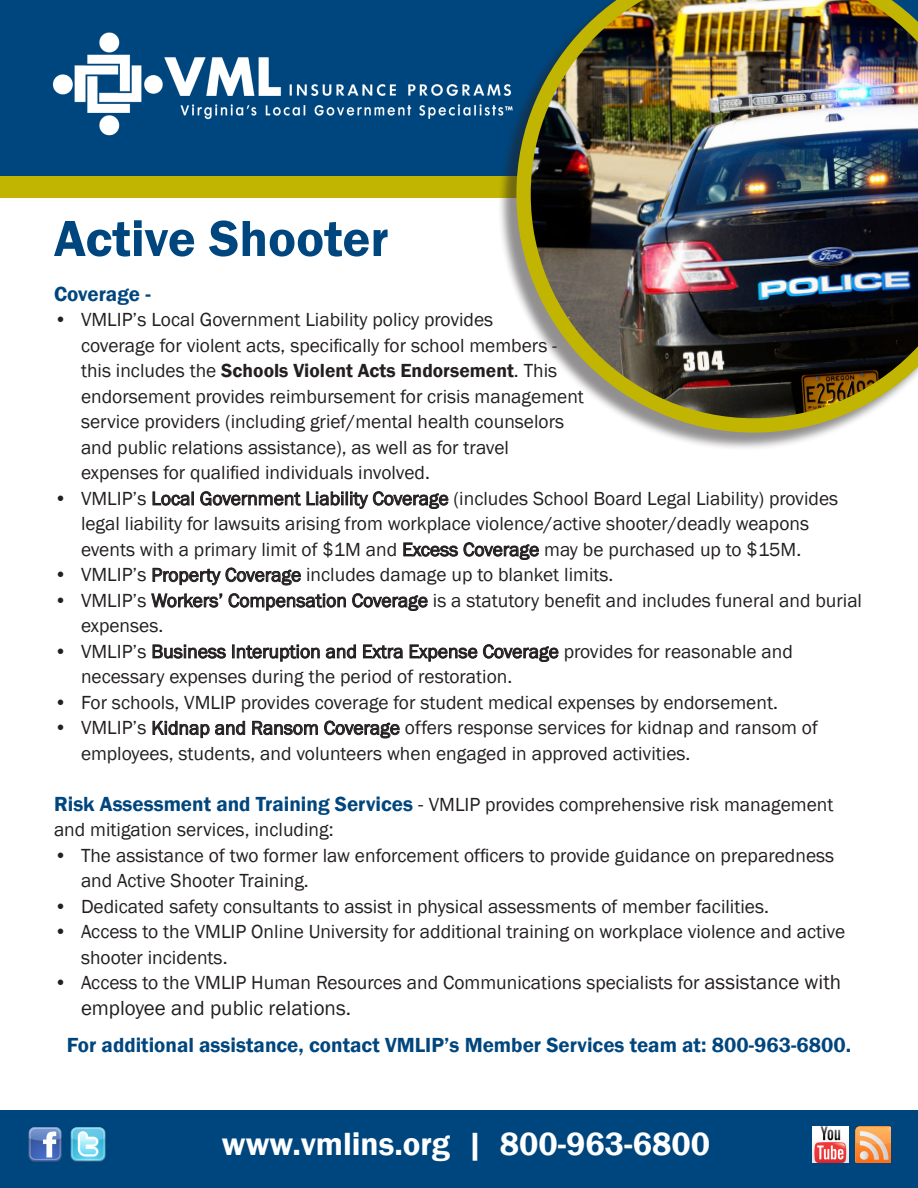
<style>
.page{position:relative;width:918px;height:1188px;background:#fff}
.page>*{position:absolute;margin:0;border:0;box-sizing:border-box;transform-origin:0 0}
.t1{font:600 52.5px "Franklin Gothic";color:#00467e}
.t2{font:600 33px "Franklin Gothic";color:#fff}
.t3{font:600 21px "Franklin Gothic";color:#00467e}
.t4{font:21px "Franklin Gothic";color:#231f20}
.t5{font:19.5px/25.5px "Franklin Gothic";color:#231f20}
.s1{font-weight:600}
.s2{font-weight:600;font-size:21px;color:#00467e}
.s3{font-size:21px}
</style>
<div class="page">
<div style="left:0;top:0;width:918px;height:187px;background:#00467e"></div>
<div style="left:0;top:176px;width:918px;height:21px;background:#c2b501"></div>
<div style="left:0;top:1110px;width:918px;height:78px;background:#00467e"></div>
<img style="left:28px;top:1127px;width:34px;height:35px">
<img style="left:70px;top:1127px;width:35px;height:35px">
<img style="left:813px;top:1127px;width:35px;height:35px">
<img style="left:856px;top:1127px;width:35px;height:35px">
<img style="left:52px;top:32px;width:446px;height:104px">
<svg style="left:152px;top:491px;width:42px;height:15px"></svg>
<svg style="left:200px;top:491px;width:249px;height:18px"></svg>
<svg style="left:403px;top:542px;width:136px;height:18px"></svg>
<svg style="left:152px;top:567px;width:149px;height:19px"></svg>
<svg style="left:151px;top:593px;width:195px;height:18px"></svg>
<svg style="left:352px;top:593px;width:76px;height:18px"></svg>
<svg style="left:152px;top:644px;width:74px;height:15px"></svg>
<svg style="left:232px;top:645px;width:88px;height:17px"></svg>
<svg style="left:326px;top:644px;width:30px;height:15px"></svg>
<svg style="left:363px;top:644px;width:40px;height:15px"></svg>
<svg style="left:409px;top:644px;width:150px;height:18px"></svg>
<svg style="left:152px;top:721px;width:93px;height:17px"></svg>
<svg style="left:252px;top:721px;width:66px;height:14px"></svg>
<svg style="left:324px;top:720px;width:76px;height:19px"></svg>
<div style="left:498px;top:0;width:420px;height:451px;background:#231f20;opacity:.5"></div>
<img style="left:516px;top:0;width:402px;height:433px">
<p class="t1" style="left:54px;top:206px;width:336px">Active Shooter</p>
<p class="t3" style="left:54px;top:281px;width:98px">Coverage -</p>
<p class="t5" style="left:54px;top:308px;width:441px">• VMLIP’s Local Government Liability policy provides</p>
<p class="t5" style="left:81px;top:333px;width:504px">coverage for violent acts, specifically for school members - this includes the <span class="s1">Schools Violent Acts Endorsement</span>. This endorsement provides reimbursement for crisis management service providers (including grief/mental health counselors and public relations assistance), as well as for travel expenses for qualified individuals involved.</p>
<p class="t5" style="left:54px;top:486px;width:786px;text-align:center">• VMLIP’s Local Government Liability Coverage (includes School Board Legal Liability) provides legal liability for lawsuits arising from workplace violence/active shooter/deadly weapons events with a primary limit of $1M and Excess Coverage may be purchased up to $15M.</p>
<p class="t5" style="left:54px;top:563px;width:561px">• VMLIP’s Property Coverage includes damage up to blanket limits.</p>
<p class="t5" style="left:81px;top:588px;width:783px;text-indent:-27px">• VMLIP’s Workers’ Compensation Coverage is a statutory benefit and includes funeral and burial expenses.</p>
<p class="t5" style="left:81px;top:639px;width:714px;text-indent:-27px">• VMLIP’s Business Interuption and Extra Expense Coverage provides for reasonable and necessary expenses during the period of restoration.</p>
<p class="t5" style="left:54px;top:690px;width:725px">• For schools, VMLIP provides coverage for student medical expenses by endorsement.</p>
<p class="t5" style="left:81px;top:716px;width:738px;text-indent:-27px">• VMLIP’s Kidnap and Ransom Coverage offers response services for kidnap and ransom of employees, students, and volunteers when engaged in approved activities.</p>
<p class="t5" style="left:54px;top:792px;width:781px"><span class="s2">Risk Assessment and Training Services</span> <span class="s3">-</span> VMLIP provides comprehensive risk management and mitigation services, including:</p>
<p class="t5" style="left:81px;top:843px;width:755px;text-indent:-27px">• The assistance of two former law enforcement officers to provide guidance on preparedness and Active Shooter Training.</p>
<p class="t5" style="left:54px;top:894px;width:717px">• Dedicated safety consultants to assist in physical assessments of member facilities.</p>
<p class="t5" style="left:81px;top:920px;width:766px;text-indent:-27px">• Access to the VMLIP Online University for additional training on workplace violence and active shooter incidents.</p>
<p class="t5" style="left:54px;top:971px;width:789px">• Access to the VMLIP Human Resources and Communications specialists for <span class="s3">assistance with</span></p>
<p class="t4" style="left:81px;top:995px;width:272px">employee and public relations.</p>
<p class="t3" style="left:67px;top:1032px;width:786px">For additional assistance, contact VMLIP’s Member Services team at: 800-963-6800.</p>
<p class="t2" style="left:222px;top:1123px;width:490px">www.vmlins.org | 800-963-6800</p>
</div>
